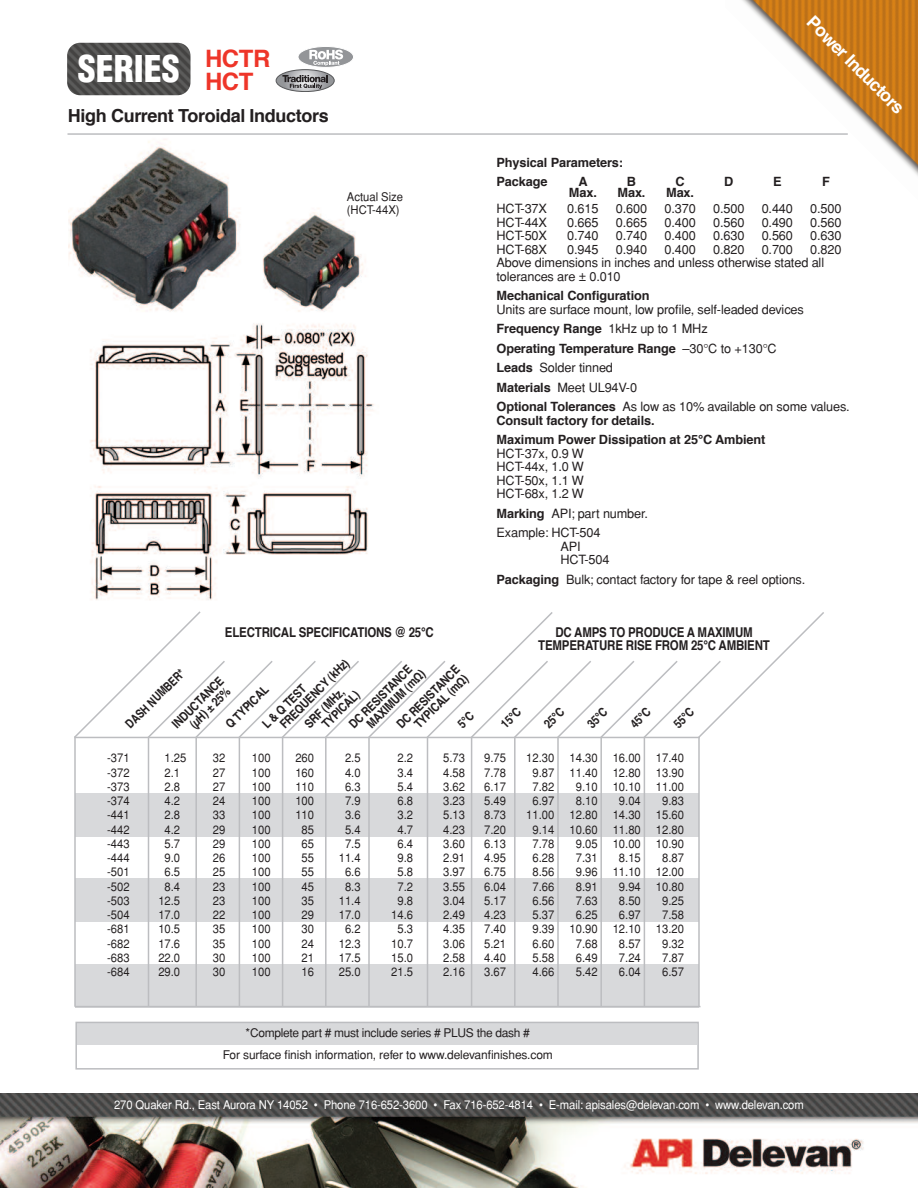
<style>
.page{position:relative;width:918px;height:1188px;background:#fff}
.page>*{position:absolute;margin:0;border:0;box-sizing:border-box;transform-origin:0 0}
.t1{font:900 condensed 36px "Helvetica";color:#fff}
.t2{font:700 24px "Helvetica";color:#ee3529}
.t3{font:700 18px "Helvetica";letter-spacing:-.02em;color:#231f20}
.t4{font:700 17.55px "Helvetica";color:#fff}
.t5{font:700 13.5px/12.5px "Helvetica";letter-spacing:-.015em;color:#231f20;text-align:center;scale:.85 1}
.t6{font:12.75px/13.5px "Helvetica";letter-spacing:-.01em;color:#231f20}
.t7{font:700 12.75px/19.5px "Helvetica";letter-spacing:-.01em;color:#231f20}
.t8{font:700 12.3px/12.3px "Helvetica";color:#231f20;scale:.85 1}
.t9{font:700 12.3px "Helvetica";color:#231f20;scale:.8 1}
.t10{font:12px/14.2px "Helvetica";color:#231f20;text-align:center;scale:.94 1}
.t11{font:12px "Helvetica";letter-spacing:-.01em;color:#fff;scale:.94 1}
.t12{font:12px/22.5px "Helvetica";color:#231f20;text-align:center}
.s1{font-weight:700}
</style>
<div class="page">
<img style="left:68px;top:141px;width:306px;height:459px">
<div style="left:76px;top:964px;width:623px;height:43px;background:#d8d9db"></div>
<div style="left:76px;top:879px;width:623px;height:43px;background:#d8d9db"></div>
<img style="left:742px;top:0;width:176px;height:176px">
<div style="left:76px;top:794px;width:623px;height:43px;background:#d8d9db"></div>
<img style="left:67px;top:43px;width:124px;height:52px;border-radius:13px">
<svg style="left:298px;top:46px;width:56px;height:21px"></svg>
<div style="left:298px;top:46px;width:56px;height:22px;border:1px solid #fff;border-radius:50%"></div>
<svg style="left:309px;top:50px;width:34px;height:16px"></svg>
<svg style="left:276px;top:70px;width:58px;height:22px"></svg>
<div style="left:276px;top:69px;width:59px;height:23px;border:1px solid #57585a;border-radius:50%"></div>
<svg style="left:282px;top:75px;width:46px;height:14px"></svg>
<img style="left:0;top:1093px;width:918px;height:95px">
<hr style="left:68px;top:133px;width:780px;height:2px;background:#bcbdc0">
<hr style="left:368px;top:738px;width:2px;height:268px;background:#bcbdc0">
<hr style="left:325px;top:738px;width:2px;height:268px;background:#bcbdc0">
<hr style="left:282px;top:738px;width:1px;height:268px;background:#bcbdc0">
<hr style="left:239px;top:738px;width:1px;height:268px;background:#bcbdc0">
<hr style="left:195px;top:738px;width:2px;height:268px;background:#bcbdc0">
<hr style="left:148px;top:738px;width:1px;height:268px;background:#bcbdc0">
<hr style="left:471px;top:738px;width:1px;height:268px;background:#bcbdc0">
<hr style="left:514px;top:738px;width:2px;height:268px;background:#bcbdc0">
<hr style="left:557px;top:738px;width:2px;height:268px;background:#bcbdc0">
<hr style="left:600px;top:738px;width:2px;height:268px;background:#bcbdc0">
<hr style="left:644px;top:738px;width:1px;height:268px;background:#bcbdc0">
<hr style="left:74px;top:736px;width:2px;height:271px;background:#bcbdc0">
<hr style="left:427px;top:738px;width:1px;height:269px;background:#bcbdc0">
<hr style="left:698px;top:737px;width:2px;height:270px;background:#bcbdc0">
<hr style="left:75px;top:1006px;width:625px;height:1px;background:#bcbdc0">
<div style="left:77px;top:1022px;width:620px;height:22px;background:#d8d9db"></div>
<div style="left:75px;top:1022px;width:624px;height:48px;border:2px solid #bcbdc0"></div>
<svg style="left:74px;top:611px;width:750px;height:129px"></svg>
<h1 class="t1" style="left:78px;top:49px;width:194px">SERIES <sup>HCTR</sup></h1>
<h2 class="t2" style="left:205px;top:71px;width:50px">HCT</h2>
<h3 class="t3" style="left:68px;top:108px;width:262px">High Current Toroidal Inductors</h3>
<p class="t10" style="left:347px;top:190px;width:61px;line-height:13.5px;text-align:left">Actual Size (HCT-44X)</p>
<h3 class="t4" style="left:815px;top:14px;width:131px;rotate:45deg">Power Inductors</h3>
<p class="t7" style="left:497px;top:153px;width:128px">Physical Parameters:<br>Package</p>
<p class="t7" style="left:578px;top:173px;width:11px">A</p>
<p class="t7" style="left:627px;top:173px;width:11px">B</p>
<p class="t7" style="left:676px;top:173px;width:11px">C</p>
<p class="t7" style="left:724px;top:173px;width:11px">D</p>
<p class="t7" style="left:773px;top:173px;width:10px">E</p>
<p class="t7" style="left:822px;top:173px;width:9px">F</p>
<p class="t7" style="left:569px;top:184px;width:29px">Max.</p>
<p class="t7" style="left:618px;top:184px;width:29px">Max.</p>
<p class="t7" style="left:666px;top:184px;width:29px">Max.</p>
<p class="t6" style="left:497px;top:202px;width:52px">HCT-37X</p>
<p class="t6" style="left:567px;top:202px;width:33px">0.615</p>
<p class="t6" style="left:616px;top:202px;width:33px">0.600</p>
<p class="t6" style="left:664px;top:202px;width:33px">0.370</p>
<p class="t6" style="left:713px;top:202px;width:33px">0.500</p>
<p class="t6" style="left:762px;top:202px;width:33px">0.440</p>
<p class="t6" style="left:810px;top:202px;width:33px">0.500</p>
<p class="t6" style="left:497px;top:215px;width:52px">HCT-44X</p>
<p class="t6" style="left:567px;top:215px;width:33px">0.665</p>
<p class="t6" style="left:616px;top:215px;width:33px">0.665</p>
<p class="t6" style="left:664px;top:215px;width:33px">0.400</p>
<p class="t6" style="left:713px;top:215px;width:33px">0.560</p>
<p class="t6" style="left:762px;top:215px;width:33px">0.490</p>
<p class="t6" style="left:810px;top:215px;width:33px">0.560</p>
<p class="t6" style="left:497px;top:229px;width:52px">HCT-50X</p>
<p class="t6" style="left:567px;top:229px;width:33px">0.740</p>
<p class="t6" style="left:616px;top:229px;width:33px">0.740</p>
<p class="t6" style="left:664px;top:229px;width:33px">0.400</p>
<p class="t6" style="left:713px;top:229px;width:33px">0.630</p>
<p class="t6" style="left:762px;top:229px;width:33px">0.560</p>
<p class="t6" style="left:810px;top:229px;width:33px">0.630</p>
<p class="t6" style="left:497px;top:242px;width:52px">HCT-68X</p>
<p class="t6" style="left:567px;top:242px;width:33px">0.945</p>
<p class="t6" style="left:616px;top:242px;width:33px">0.940</p>
<p class="t6" style="left:664px;top:242px;width:33px">0.400</p>
<p class="t6" style="left:713px;top:242px;width:33px">0.820</p>
<p class="t6" style="left:762px;top:242px;width:33px">0.700</p>
<p class="t6" style="left:497px;top:242px;width:347px;text-indent:314px">0.820<br>Above dimensions in inches and unless otherwise stated all tolerances are ± 0.010</p>
<p class="t7" style="left:497px;top:287px;width:155px">Mechanical Configuration</p>
<p class="t6" style="left:497px;top:299px;width:355px;line-height:19.5px">Units are surface mount, low profile, self-leaded devices <span class="s1">Frequency Range</span> 1kHz up to 1 MHz<br><span class="s1">Operating Temperature Range</span> –30°C to +130°C<br><span class="s1">Leads</span> Solder tinned<br><span class="s1">Materials</span> Meet UL94V-0<br><span class="s1">Optional Tolerances</span> As low as 10% available on some values.</p>
<p class="t7" style="left:497px;top:412px;width:270px">Consult factory for details.<br>Maximum Power Dissipation at 25°C Ambient</p>
<p class="t6" style="left:497px;top:447px;width:89px;text-align:justify">HCT-37x, 0.9 W HCT-44x, 1.0 W HCT-50x, 1.1 W HCT-68x, 1.2 W</p>
<p class="t6" style="left:497px;top:504px;width:153px;line-height:19.5px"><span class="s1">Marking</span> API; part number.<br>Example: HCT-504</p>
<p class="t6" style="left:560px;top:540px;width:51px">API<br>HCT-504</p>
<p class="t6" style="left:497px;top:573px;width:310px"><span class="s1">Packaging</span> Bulk; contact factory for tape &amp; reel options.</p>
<p class="t5" style="left:225px;top:627px;width:247px">ELECTRICAL SPECIFICATIONS @ 25°C</p>
<p class="t5" style="left:538px;top:627px;width:274px">DC AMPS TO PRODUCE A MAXIMUM<br>TEMPERATURE RISE FROM 25°C AMBIENT</p>
<p class="t8" style="left:170px;top:723px;width:81px;text-align:right;rotate:-45deg">INDUCTANCE (µH) ± 25%</p>
<p class="t8" style="left:270px;top:714px;width:110px;text-indent:-12px;rotate:-45deg">L &amp; Q TEST<br>FREQUENCY (kHz)</p>
<p class="t8" style="left:356px;top:714px;width:92px;text-indent:-12px;rotate:-45deg">DC RESISTANCE<br>MAXIMUM (mΩ)</p>
<p class="t8" style="left:395px;top:723px;width:99px;text-align:right;rotate:-45deg">DC RESISTANCE<br>TYPICAL (mΩ)</p>
<p class="t9" style="left:124px;top:723px;width:99px;rotate:-45deg">DASH NUMBER*</p>
<p class="t8" style="left:224px;top:723px;width:66px;rotate:-45deg">Q TYPICAL</p>
<p class="t8" style="left:312px;top:714px;width:57px;text-indent:-12px;rotate:-45deg">SRF (MHz,<br>TYPICAL)</p>
<p class="t8" style="left:499px;top:723px;width:29px;rotate:-45deg">15°C</p>
<p class="t8" style="left:542px;top:723px;width:29px;rotate:-45deg">25°C</p>
<p class="t8" style="left:586px;top:723px;width:29px;rotate:-45deg">35°C</p>
<p class="t8" style="left:629px;top:723px;width:29px;rotate:-45deg">45°C</p>
<p class="t8" style="left:672px;top:723px;width:29px;rotate:-45deg">55°C</p>
<p class="t10" style="left:107px;top:751px;width:25px;text-align:justify">-371 -372 -373 -374 -441 -442 -443 -444 -501 -502 -503 -504 -681 -682 -683 -684</p>
<p class="t10" style="left:158px;top:751px;width:31px">1.25<br>2.1<br>2.8<br>4.2<br>2.8<br>4.2<br>5.7<br>9.0<br>6.5<br>8.4<br>12.5<br>17.0<br>10.5<br>17.6<br>22.0<br>29.0</p>
<p class="t10" style="left:213px;top:751px;width:15px;text-align:justify">32<br>27<br>27<br>24<br>33<br>29<br>29<br>26<br>25<br>23<br>23<br>22<br>35<br>35<br>30<br>30</p>
<p class="t10" style="left:252px;top:751px;width:21px;text-align:justify">100<br>100<br>100<br>100<br>100<br>100<br>100<br>100<br>100<br>100<br>100<br>100<br>100<br>100<br>100<br>100</p>
<p class="t10" style="left:295px;top:751px;width:21px">260<br>160<br>110<br>100<br>110<br>85<br>65<br>55<br>55<br>45<br>35<br>29<br>30<br>24<br>21<br>16</p>
<p class="t10" style="left:339px;top:751px;width:25px">2.5<br>4.0<br>6.3<br>7.9<br>3.6<br>5.4<br>7.5<br>11.4<br>6.6<br>8.3<br>11.4<br>17.0<br>6.2<br>12.3<br>17.5<br>25.0</p>
<p class="t10" style="left:391px;top:751px;width:25px">2.2<br>3.4<br>5.4<br>6.8<br>3.2<br>4.7<br>6.4<br>9.8<br>5.8<br>7.2<br>9.8<br>14.6<br>5.3<br>10.7<br>15.0<br>21.5</p>
<p class="t10" style="left:443px;top:751px;width:25px;text-align:justify">5.73<br>4.58<br>3.62<br>3.23<br>5.13<br>4.23<br>3.60<br>2.91<br>3.97<br>3.55<br>3.04<br>2.49<br>4.35<br>3.06<br>2.58<br>2.16</p>
<p class="t10" style="left:484px;top:751px;width:25px;text-align:justify">9.75<br>7.78<br>6.17<br>5.49<br>8.73<br>7.20<br>6.13<br>4.95<br>6.75<br>6.04<br>5.17<br>4.23<br>7.40<br>5.21<br>4.40<br>3.67</p>
<p class="t10" style="left:526px;top:751px;width:31px">12.30<br>9.87<br>7.82<br>6.97<br>11.00<br>9.14<br>7.78<br>6.28<br>8.56<br>7.66<br>6.56<br>5.37<br>9.39<br>6.60<br>5.58<br>4.66</p>
<p class="t10" style="left:569px;top:751px;width:31px">14.30<br>11.40<br>9.10<br>8.10<br>12.80<br>10.60<br>9.05<br>7.31<br>9.96<br>8.91<br>7.63<br>6.25<br>10.90<br>7.68<br>6.49<br>5.42</p>
<p class="t10" style="left:613px;top:751px;width:31px">16.00<br>12.80<br>10.10<br>9.04<br>14.30<br>11.80<br>10.00<br>8.15<br>11.10<br>9.94<br>8.50<br>6.97<br>12.10<br>8.57<br>7.24<br>6.04</p>
<p class="t10" style="left:656px;top:751px;width:31px">17.40<br>13.90<br>11.00<br>9.83<br>15.60<br>12.80<br>10.90<br>8.87<br>12.00<br>10.80<br>9.25<br>7.58<br>13.20<br>9.32<br>7.87<br>6.57</p>
<p class="t12" style="left:223px;top:1022px;width:332px">*Complete part # must include series # PLUS the dash #<br>For surface finish information, refer to www.delevanfinishes.com</p>
<p class="t11" style="left:114px;top:1098px;width:735px">270 Quaker Rd., East Aurora NY 14052 • Phone 716-652-3600 • Fax 716-652-4814 • E-mail: apisales@delevan.com • www.delevan.com</p>
</div>
